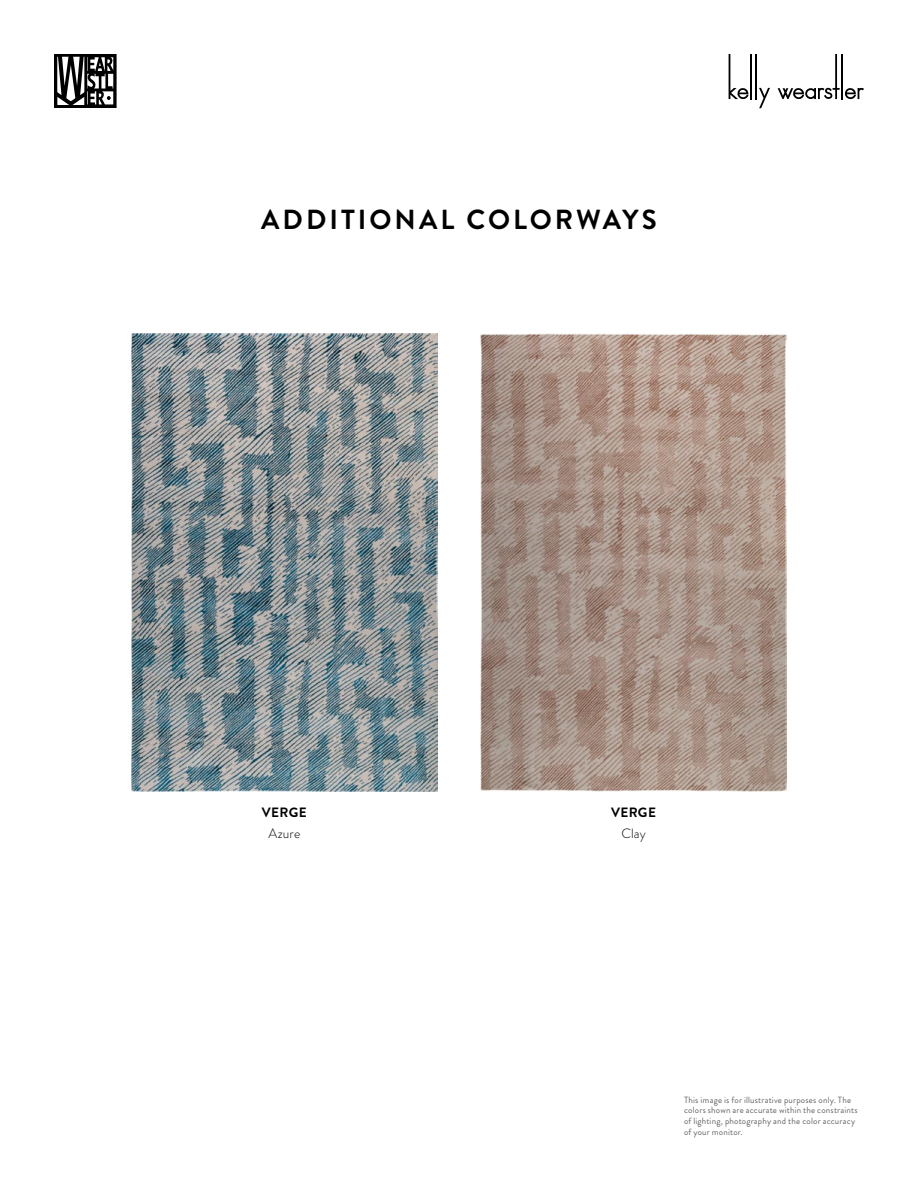
<style>
.page{position:relative;width:918px;height:1188px;background:#fff}
.page>*{position:absolute;margin:0;border:0;box-sizing:border-box;transform-origin:0 0}
.t1{font:700 27.6px "Brandon Grotesque";letter-spacing:.11em;color:#000}
.t2{font:700 13.5px "Brandon Grotesque";letter-spacing:.03em;color:#000}
.t3{font:300 13.5px "Brandon Grotesque";letter-spacing:.005em;color:#000}
.t4{font:9px/10.8px "Brandon Grotesque";letter-spacing:.02em;color:#636466}
</style>
<div class="page">
<svg style="left:54px;top:54px;width:63px;height:54px"></svg>
<hr style="left:750px;top:54px;width:2px;height:45px;background:#000">
<hr style="left:755px;top:54px;width:2px;height:45px;background:#000">
<svg style="left:759px;top:88px;width:11px;height:20px"></svg>
<svg style="left:778px;top:54px;width:86px;height:45px"></svg>
<svg style="left:729px;top:54px;width:20px;height:45px"></svg>
<img style="left:131px;top:333px;width:306px;height:459px">
<img style="left:481px;top:333px;width:306px;height:459px">
<h1 class="t1" style="left:261px;top:201px;width:397px">ADDITIONAL COLORWAYS</h1>
<h2 class="t2" style="left:262px;top:803px;width:46px">VERGE</h2>
<h2 class="t3" style="left:268px;top:824px;width:33px">Azure</h2>
<h2 class="t2" style="left:611px;top:803px;width:46px">VERGE</h2>
<h2 class="t3" style="left:621px;top:824px;width:26px">Clay</h2>
<p class="t4" style="left:684px;top:1094px;width:175px">This image is for illustrative purposes only. The colors shown are accurate within the constraints of lighting, photography and the color accuracy of your monitor.</p>
</div>
